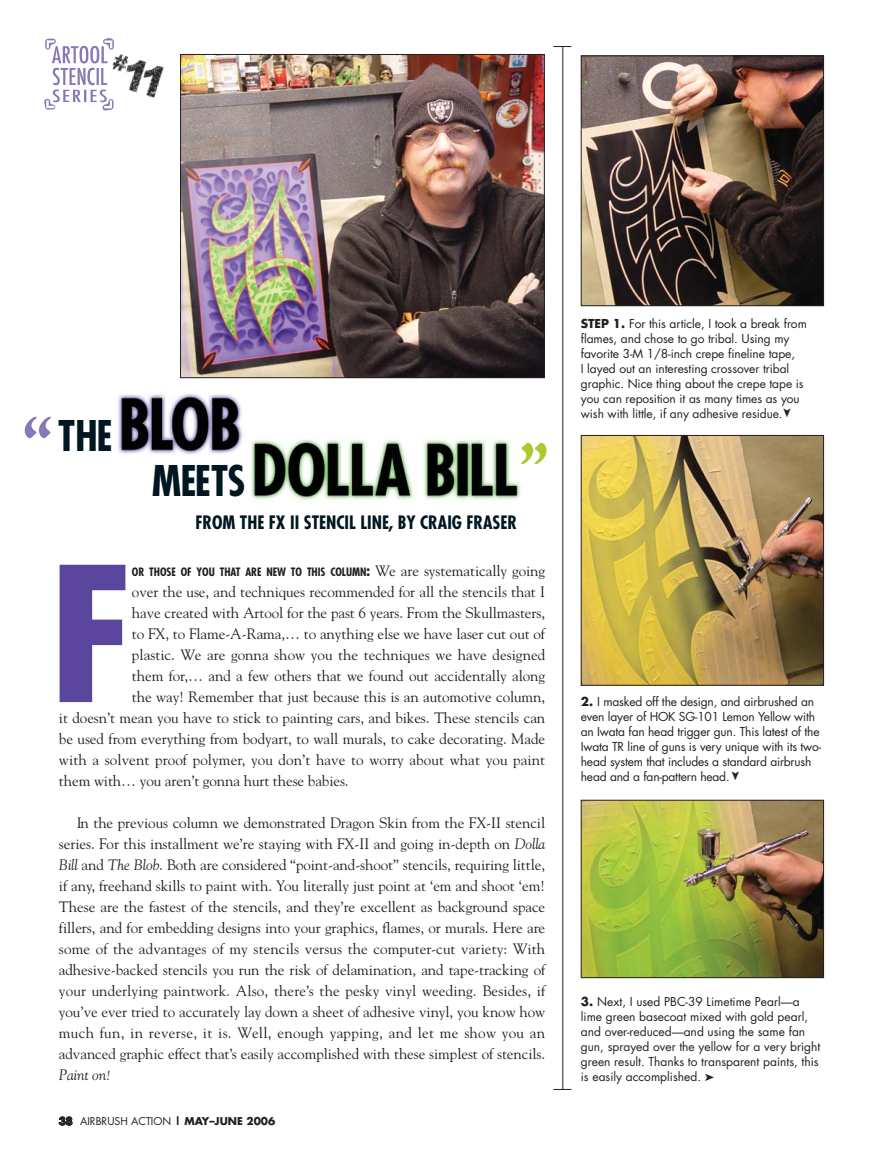
<style>
.page{position:relative;width:878px;height:1175px;background:#fff}
.page>*{position:absolute;margin:0;border:0;box-sizing:border-box;transform-origin:0 0}
.t1{font:700 condensed 182.1px "Futura";color:#5a469c;scale:1.2 1}
.t2{font:700 68.55px "Goudy";color:#adc930}
.t3{font:700 68.55px "Goudy";color:#8978b7}
.t4{font:700 condensed 41.1px "Futura";letter-spacing:-.02em;color:#001722}
.t5{font:700 condensed 18px "Futura";color:#001722}
.t6{font:15px/21px "Goudy";letter-spacing:-.005em;color:#231f20;text-align:justify}
.t7{font:italic 15px "Goudy";letter-spacing:-.005em;color:#231f20}
.t8{font:12px/15px "Futura";letter-spacing:-.005em;color:#231f20}
.t9{font:700 condensed 11.25px "Futura";letter-spacing:-.005em;color:#231f20}
.t10{font:700 10.5px "Futura";color:#231f20}
.s1{font-size:15px}
.s2{font-family:"Goudy";font-weight:400;font-stretch:normal;font-size:15px}
.s3{font-style:italic}
.s4{font-weight:400}
.s5{font-weight:700}
</style>
<div class="page">
<img style="left:44px;top:38px;width:781px;height:1052px">
<svg style="left:783px;top:409px;width:7px;height:8px"></svg>
<svg style="left:731px;top:771px;width:8px;height:9px"></svg>
<h2 class="t3" style="left:22px;top:414px;width:35px">‘‘</h2>
<h3 class="t4" style="left:58px;top:417px;width:56px">THE</h3>
<h3 class="t4" style="left:152px;top:463px;width:95px">MEETS</h3>
<h2 class="t2" style="left:517px;top:440px;width:34px">’’</h2>
<p class="t5" style="left:195px;top:515px;width:323px">FROM THE FX II STENCIL LINE, BY CRAIG FRASER</p>
<h1 class="t1" style="left:48px;top:555px;width:73px">F</h1>
<p class="t9" style="left:132px;top:567px;width:415px">OR THOSE OF YOU THAT ARE NEW TO THIS COLUMN<span class="s1">:</span> <span class="s2">We are systematically going</span></p>
<p class="t6" style="left:132px;top:582px;width:414px">over the use, and techniques recommended for all the stencils that I</p>
<p class="t6" style="left:132px;top:603px;width:414px">have created with Artool for the past 6 years. From the Skullmasters,</p>
<p class="t6" style="left:132px;top:624px;width:414px">to FX, to Flame-A-Rama,… to anything else we have laser cut out of</p>
<p class="t6" style="left:132px;top:645px;width:415px">plastic. We are gonna show you the techniques we have designed</p>
<p class="t6" style="left:132px;top:666px;width:415px">them for,… and a few others that we found out accidentally along</p>
<p class="t6" style="left:132px;top:687px;width:415px">the way! Remember that just because this is an automotive column,</p>
<p class="t6" style="left:59px;top:708px;width:488px">it doesn’t mean you have to stick to painting cars, and bikes. These stencils can</p>
<p class="t6" style="left:59px;top:729px;width:488px">be used from everything from bodyart, to wall murals, to cake decorating. Made</p>
<p class="t6" style="left:59px;top:750px;width:487px">with a solvent proof polymer, you don’t have to worry about what you paint</p>
<p class="t6" style="left:59px;top:771px;width:291px">them with… you aren’t gonna hurt these babies.</p>
<p class="t6" style="left:59px;top:813px;width:488px;text-indent:18px">In the previous column we demonstrated Dragon Skin from the FX-II stencil series. For this installment we’re staying with FX-II and going in-depth on <span class="s3">Dolla Bill</span> and <span class="s3">The Blob</span>. Both are considered “point-and-shoot” stencils, requiring little, if any, freehand skills to paint with. You literally just point at ‘em and shoot ‘em!<br>These are the fastest of the stencils, and they’re excellent as background space fillers, and for embedding designs into your graphics, flames, or murals. Here are some of the advantages of my stencils versus the computer-cut variety: With adhesive-backed stencils you run the risk of delamination, and tape-tracking of your underlying paintwork. Also, there’s the pesky vinyl weeding. Besides, if you’ve ever tried to accurately lay down a sheet of adhesive vinyl, you know how much fun, in reverse, it is. Well, enough yapping, and let me show you an advanced graphic effect that’s easily accomplished with these simplest of stencils.</p>
<p class="t7" style="left:59px;top:1069px;width:54px">Paint on!</p>
<p class="t10" style="left:59px;top:1116px;width:218px">38 <span class="s4">AIRBRUSH ACTION</span> | MAY–JUNE 2006</p>
<p class="t8" style="left:580px;top:317px;width:227px"><span class="s5">STEP 1.</span> For this article, I took a break from flames, and chose to go tribal. Using my favorite 3-M 1/8-inch crepe fineline tape,<br>I layed out an interesting crossover tribal graphic. Nice thing about the crepe tape is you can reposition it as many times as you wish with little, if any adhesive residue.</p>
<p class="t8" style="left:580px;top:695px;width:242px"><span class="s5">2.</span> I masked off the design, and airbrushed an even layer of HOK SG-101 Lemon Yellow with an Iwata fan head trigger gun. This latest of the Iwata TR line of guns is very unique with its two&shy;head system that includes a standard airbrush head and a fan-pattern head.</p>
<p class="t8" style="left:580px;top:994px;width:241px"><span class="s5">3.</span> Next, I used PBC-39 Limetime Pearl—a lime green basecoat mixed with gold pearl, and over-reduced—and using the same fan gun, sprayed over the yellow for a very bright green result. Thanks to transparent paints, this is easily accomplished. ➤</p>
</div>
